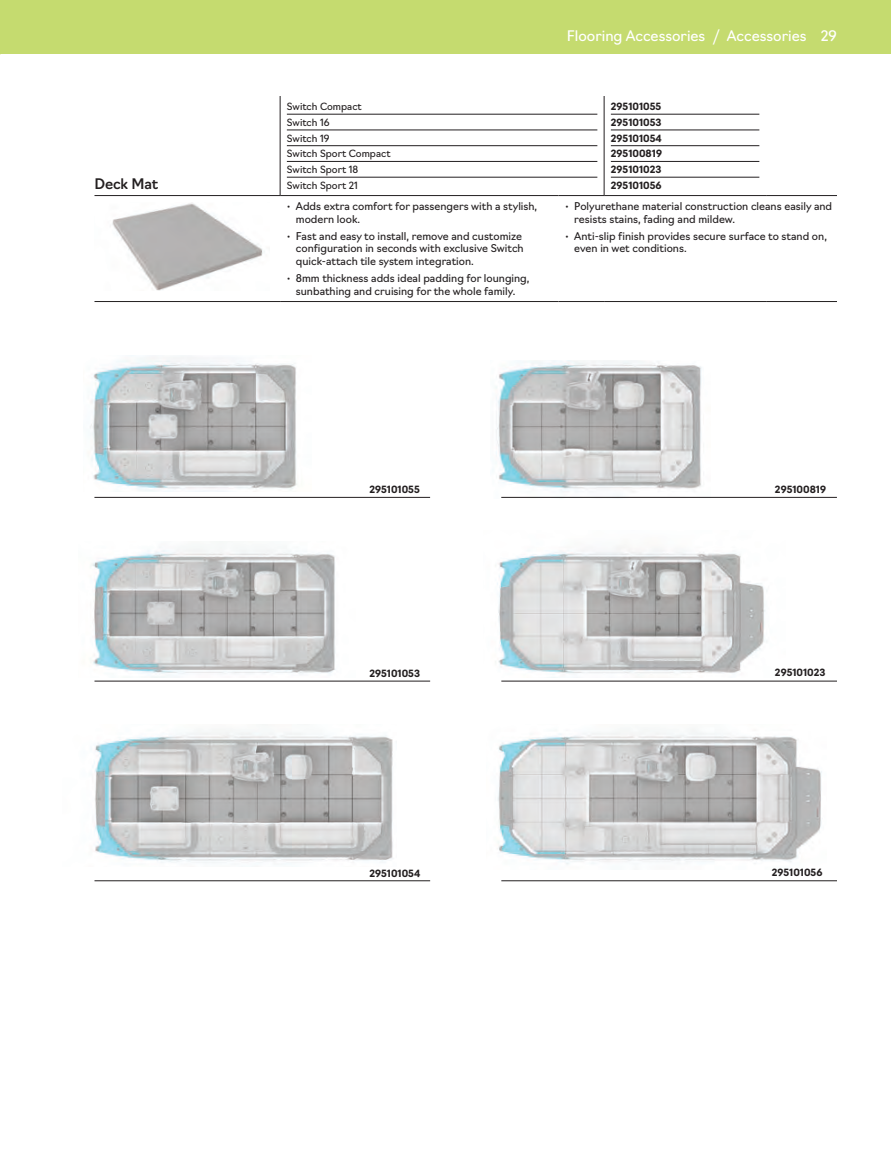
<style>
.page{position:relative;width:891px;height:1161px;background:#fff}
.page>*{position:absolute;margin:0;border:0;box-sizing:border-box;transform-origin:0 0}
.t1{font:14.25px "Navigo";color:#fff}
.TAB-PROD-NAME{font:500 14.25px "Navigo";letter-spacing:-.01em;color:#231f20}
.t2{font:10.5px/12.6px "Navigo";color:#231f20}
.TAB-PROD-SKU{font:700 9.75px "Navigo";color:#231f20}
.TAB-PROD-PLATFORM-RU{font:9.75px "Navigo";color:#231f20}
.TAB-PROD-SKU-RULE{font:700 9.75px "Navigo";color:#231f20}
.TAB-PROD-PLATFORM{font:9.75px "Navigo";color:#231f20}
.s1{font-weight:300}
</style>
<div class="page">
<img style="left:495px;top:360px;width:215px;height:137px">
<img style="left:90px;top:356px;width:207px;height:136px">
<img style="left:497px;top:730px;width:325px;height:135px">
<img style="left:92px;top:731px;width:301px;height:133px">
<img style="left:91px;top:548px;width:244px;height:129px">
<img style="left:497px;top:547px;width:268px;height:128px">
<hr style="left:766px;top:195px;width:71px;height:1px;background:#231f20">
<hr style="left:94px;top:301px;width:186px;height:1px;background:#231f20">
<hr style="left:280px;top:96px;width:1px;height:99px;background:#231f20">
<hr style="left:604px;top:96px;width:1px;height:99px;background:#231f20">
<hr style="left:280px;top:195px;width:279px;height:1px;background:#231f20">
<hr style="left:559px;top:195px;width:45px;height:1px;background:#231f20">
<hr style="left:604px;top:195px;width:162px;height:1px;background:#231f20">
<hr style="left:280px;top:301px;width:279px;height:1px;background:#231f20">
<hr style="left:559px;top:301px;width:45px;height:1px;background:#231f20">
<hr style="left:604px;top:301px;width:162px;height:1px;background:#231f20">
<hr style="left:766px;top:301px;width:71px;height:1px;background:#231f20">
<hr style="left:94px;top:195px;width:186px;height:1px;background:#231f20">
<hr style="left:287px;top:114px;width:310px;height:1px;background:#231f20">
<hr style="left:287px;top:130px;width:310px;height:1px;background:#231f20">
<hr style="left:287px;top:145px;width:310px;height:1px;background:#231f20">
<hr style="left:287px;top:161px;width:310px;height:1px;background:#231f20">
<hr style="left:287px;top:177px;width:310px;height:1px;background:#231f20">
<hr style="left:611px;top:114px;width:148px;height:1px;background:#231f20">
<hr style="left:611px;top:130px;width:148px;height:1px;background:#231f20">
<hr style="left:611px;top:145px;width:148px;height:1px;background:#231f20">
<hr style="left:611px;top:161px;width:148px;height:1px;background:#231f20">
<hr style="left:611px;top:177px;width:148px;height:1px;background:#231f20">
<img style="left:112px;top:203px;width:153px;height:87px">
<hr style="left:94px;top:497px;width:336px;height:1px;background:#231f20">
<hr style="left:94px;top:681px;width:336px;height:1px;background:#231f20">
<hr style="left:94px;top:880px;width:336px;height:1px;background:#231f20">
<hr style="left:501px;top:497px;width:336px;height:1px;background:#231f20">
<hr style="left:501px;top:681px;width:336px;height:1px;background:#231f20">
<hr style="left:501px;top:880px;width:336px;height:1px;background:#231f20">
<div style="left:0;top:0;width:891px;height:54px;background:#c5db6f"></div>
<p class="TAB-PROD-NAME" style="left:94px;top:172px;width:65px">Deck Mat</p>
<p class="TAB-PROD-PLATFORM-RU" style="left:287px;top:99px;width:76px">Switch Compact</p>
<p class="TAB-PROD-PLATFORM-RU" style="left:287px;top:115px;width:44px">Switch 16</p>
<p class="TAB-PROD-PLATFORM-RU" style="left:287px;top:130px;width:44px">Switch 19</p>
<p class="TAB-PROD-PLATFORM-RU" style="left:287px;top:146px;width:105px">Switch Sport Compact</p>
<p class="TAB-PROD-PLATFORM-RU" style="left:287px;top:162px;width:73px">Switch Sport 18</p>
<p class="TAB-PROD-PLATFORM" style="left:287px;top:178px;width:73px">Switch Sport 21</p>
<p class="t2" style="left:296px;top:199px;width:243px;text-indent:-9px">• Adds extra comfort for passengers with a stylish, modern look.</p>
<p class="t2" style="left:296px;top:229px;width:229px;text-indent:-9px">• Fast and easy to install, remove and customize configuration in seconds with exclusive Switch quick-attach tile system integration.</p>
<p class="t2" style="left:287px;top:271px;width:244px;text-align:center">• 8mm thickness adds ideal padding for lounging, sunbathing and cruising for the whole family.</p>
<p class="t1" style="left:642px;top:24px;width:196px">Category <span class="s1">/</span> Accessories 29</p>
<p class="t1" style="left:567px;top:24px;width:140px">Flooring Accessories</p>
<p class="TAB-PROD-SKU-RULE" style="left:611px;top:99px;width:52px">295101055</p>
<p class="TAB-PROD-SKU-RULE" style="left:611px;top:115px;width:52px">295101053</p>
<p class="TAB-PROD-SKU-RULE" style="left:611px;top:130px;width:53px">295101054</p>
<p class="TAB-PROD-SKU-RULE" style="left:611px;top:146px;width:53px">295100819</p>
<p class="TAB-PROD-SKU-RULE" style="left:611px;top:162px;width:52px">295101023</p>
<p class="TAB-PROD-SKU" style="left:611px;top:178px;width:52px">295101056</p>
<p class="t2" style="left:574px;top:199px;width:259px;text-indent:-9px">• Polyurethane material construction cleans easily and resists stains, fading and mildew.</p>
<p class="t2" style="left:574px;top:229px;width:254px;text-indent:-9px">• Anti-slip finish provides secure surface to stand on, even in wet conditions.</p>
<p class="TAB-PROD-SKU" style="left:369px;top:482px;width:52px">295101055</p>
<p class="TAB-PROD-SKU" style="left:775px;top:482px;width:53px">295100819</p>
<p class="TAB-PROD-SKU" style="left:369px;top:666px;width:52px">295101053</p>
<p class="TAB-PROD-SKU" style="left:369px;top:865px;width:53px">295101054</p>
<p class="TAB-PROD-SKU" style="left:775px;top:665px;width:52px">295101023</p>
<p class="TAB-PROD-SKU" style="left:772px;top:865px;width:52px">295101056</p>
</div>
